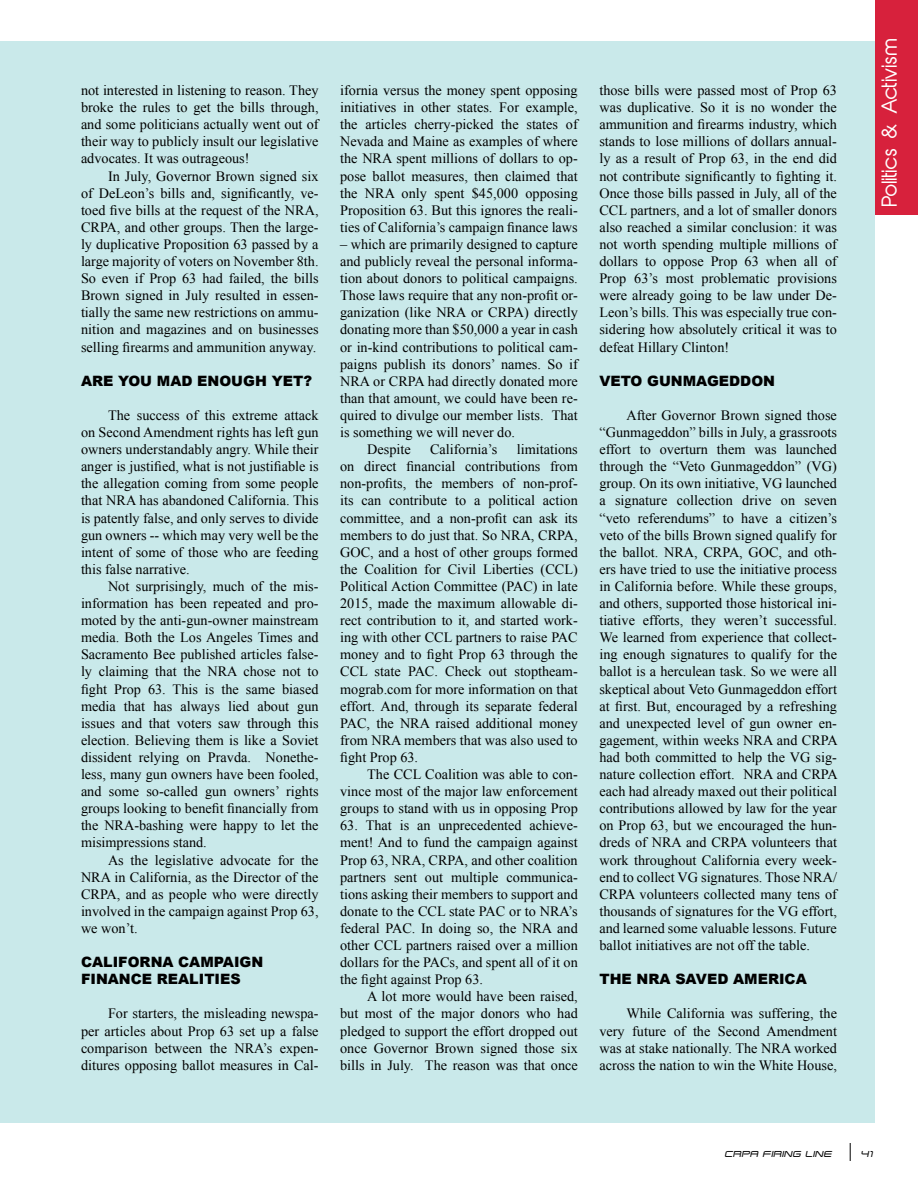
<style>
.page{position:relative;width:918px;height:1188px;background:#fff}
.page>*{position:absolute;margin:0;border:0;box-sizing:border-box;transform-origin:0 0}
.t1{font:19.5px "Abeatby Kai";color:#fff}
.t2{font:14.25px/17.1px "Times New Roman";color:#000;text-align:justify}
.t3{font:900 14.25px/17.1px "Arial";color:#000}
.t4{font:italic 700 8.4px "Expansiva";letter-spacing:.04em;color:#000}
</style>
<div class="page">
<svg style="left:850px;top:1143px;width:1px;height:18px"></svg>
<div style="left:875px;top:0;width:43px;height:215px;background:#d7213c"></div>
<div style="left:0;top:41px;width:875px;height:1082px;background:#c9e9ea"></div>
<p class="t2" style="left:81px;top:82px;width:239px">not interested in listening to reason. They broke the rules to get the bills through, and some politicians actually went out of their way to publicly insult our legislative advocates. It was outrageous!</p>
<p class="t2" style="left:81px;top:167px;width:239px;text-indent:27px">In July, Governor Brown signed six of DeLeon’s bills and, significantly, ve&shy;toed five bills at the request of the NRA, CRPA, and other groups. Then the large&shy;ly duplicative Proposition 63 passed by a large majority of voters on November 8th.<br>So even if Prop 63 had failed, the bills Brown signed in July resulted in essen&shy;tially the same new restrictions on ammu&shy;nition and magazines and on businesses selling firearms and ammunition anyway.</p>
<p class="t3" style="left:81px;top:372px;width:233px">ARE YOU MAD ENOUGH YET?</p>
<p class="t2" style="left:81px;top:406px;width:239px;text-indent:27px">The success of this extreme attack on Second Amendment rights has left gun owners understandably angry. While their anger is justified, what is not justifiable is the allegation coming from some people that NRA has abandoned California. This is patently false, and only serves to divide gun owners -- which may very well be the intent of some of those who are feeding this false narrative.</p>
<p class="t2" style="left:81px;top:577px;width:239px;text-indent:27px">Not surprisingly, much of the mis&shy;information has been repeated and pro&shy;moted by the anti-gun-owner mainstream media. Both the Los Angeles Times and Sacramento Bee published articles false&shy;ly claiming that the NRA chose not to fight Prop 63. This is the same biased media that has always lied about gun issues and that voters saw through this election. Believing them is like a Soviet dissident relying on Pravda. Nonethe&shy;less, many gun owners have been fooled, and some so-called gun owners’ rights groups looking to benefit financially from the NRA-bashing were happy to let the misimpressions stand.</p>
<p class="t2" style="left:81px;top:851px;width:239px;text-indent:27px">As the legislative advocate for the NRA in California, as the Director of the CRPA, and as people who were directly involved in the campaign against Prop 63, we won’t.</p>
<p class="t3" style="left:81px;top:953px;width:184px">CALIFORNA CAMPAIGN<br>FINANCE REALITIES</p>
<p class="t2" style="left:81px;top:1005px;width:239px;text-indent:27px">For starters, the misleading newspa&shy;per articles about Prop 63 set up a false comparison between the NRA’s expen&shy;ditures opposing ballot measures in Cal-</p>
<p class="t2" style="left:340px;top:82px;width:239px">ifornia versus the money spent opposing initiatives in other states. For example, the articles cherry-picked the states of Nevada and Maine as examples of where the NRA spent millions of dollars to op&shy;pose ballot measures, then claimed that the NRA only spent $45,000 opposing Proposition 63. But this ignores the reali&shy;ties of California’s campaign finance laws</p>
<p class="t2" style="left:340px;top:235px;width:239px">– which are primarily designed to capture</p>
<p class="t2" style="left:340px;top:253px;width:239px">and publicly reveal the personal informa-</p>
<p class="t2" style="left:340px;top:270px;width:239px">tion about donors to political campaigns.</p>
<p class="t2" style="left:340px;top:287px;width:239px">Those laws require that any non-profit or-</p>
<p class="t2" style="left:340px;top:304px;width:239px">ganization (like NRA or CRPA) directly</p>
<p class="t2" style="left:340px;top:321px;width:239px">donating more than $50,000 a year in cash</p>
<p class="t2" style="left:340px;top:338px;width:239px">or in-kind contributions to political cam-</p>
<p class="t2" style="left:340px;top:355px;width:239px">paigns publish its donors’ names. So if</p>
<p class="t2" style="left:340px;top:372px;width:239px">NRA or CRPA had directly donated more</p>
<p class="t2" style="left:340px;top:389px;width:239px">than that amount, we could have been re-</p>
<p class="t2" style="left:340px;top:406px;width:239px">quired to divulge our member lists. That</p>
<p class="t2" style="left:340px;top:424px;width:176px">is something we will never do.</p>
<p class="t2" style="left:367px;top:441px;width:45px">Despite</p>
<p class="t2" style="left:430px;top:441px;width:69px">California’s</p>
<p class="t2" style="left:340px;top:441px;width:239px;text-indent:177px">limitations on direct financial contributions from non-profits, the members of non-prof&shy;its can contribute to a political action committee, and a non-profit can ask its members to do just that. So NRA, CRPA, GOC, and a host of other groups formed the Coalition for Civil Liberties (CCL)<br>Political Action Committee (PAC) in late 2015, made the maximum allowable di&shy;rect contribution to it, and started work&shy;ing with other CCL partners to raise PAC money and to fight Prop 63 through the CCL state PAC. Check out stoptheam&shy;mograb.com for more information on that effort. And, through its separate federal PAC, the NRA raised additional money from NRA members that was also used to fight Prop 63.</p>
<p class="t2" style="left:340px;top:766px;width:239px;text-indent:27px">The CCL Coalition was able to con&shy;vince most of the major law enforcement groups to stand with us in opposing Prop</p>
<p class="t2" style="left:340px;top:817px;width:239px">63. That is an unprecedented achieve&shy;ment! And to fund the campaign against Prop 63, NRA, CRPA, and other coalition partners sent out multiple communica&shy;tions asking their members to support and donate to the CCL state PAC or to NRA’s federal PAC. In doing so, the NRA and other CCL partners raised over a million dollars for the PACs, and spent all of it on the fight against Prop 63.</p>
<p class="t2" style="left:340px;top:988px;width:239px;text-indent:27px">A lot more would have been raised, but most of the major donors who had pledged to support the effort dropped out once Governor Brown signed those six bills in July. The reason was that once</p>
<p class="t2" style="left:599px;top:82px;width:239px">those bills were passed most of Prop 63 was duplicative. So it is no wonder the ammunition and firearms industry, which stands to lose millions of dollars annual&shy;ly as a result of Prop 63, in the end did not contribute significantly to fighting it.<br>Once those bills passed in July, all of the CCL partners, and a lot of smaller donors also reached a similar conclusion: it was not worth spending multiple millions of dollars to oppose Prop 63 when all of Prop 63’s most problematic provisions were already going to be law under De-Leon’s bills. This was especially true con&shy;sidering how absolutely critical it was to defeat Hillary Clinton!</p>
<p class="t3" style="left:599px;top:372px;width:177px">VETO GUNMAGEDDON</p>
<p class="t2" style="left:599px;top:406px;width:240px;text-indent:27px">After Governor Brown signed those “Gunmageddon” bills in July, a grassroots effort to overturn them was launched through the “Veto Gunmageddon” (VG) group. On its own initiative, VG launched a signature collection drive on seven “veto referendums” to have a citizen’s veto of the bills Brown signed qualify for the ballot. NRA, CRPA, GOC, and oth&shy;ers have tried to use the initiative process in California before. While these groups, and others, supported those historical ini&shy;tiative efforts, they weren’t successful.<br>We learned from experience that collect&shy;ing enough signatures to qualify for the ballot is a herculean task. So we were all skeptical about Veto Gunmageddon effort at first. But, encouraged by a refreshing and unexpected level of gun owner en&shy;gagement, within weeks NRA and CRPA had both committed to help the VG sig&shy;nature collection effort. NRA and CRPA each had already maxed out their political contributions allowed by law for the year on Prop 63, but we encouraged the hun&shy;dreds of NRA and CRPA volunteers that work throughout California every week&shy;end to collect VG signatures. Those NRA/ CRPA volunteers collected many tens of thousands of signatures for the VG effort, and learned some valuable lessons. Future ballot initiatives are not off the table.</p>
<p class="t3" style="left:599px;top:970px;width:209px">THE NRA SAVED AMERICA</p>
<p class="t2" style="left:599px;top:1005px;width:239px;text-indent:27px">While California was suffering, the very future of the Second Amendment was at stake nationally. The NRA worked across the nation to win the White House,</p>
<h1 class="t1" style="left:881px;top:206px;width:170px;rotate:-90deg">Politics &amp; Activism</h1>
<p class="t4" style="left:725px;top:1148px;width:108px">CRPA FIRING LINE</p>
<p class="t4" style="left:861px;top:1148px;width:13px">41</p>
</div>
